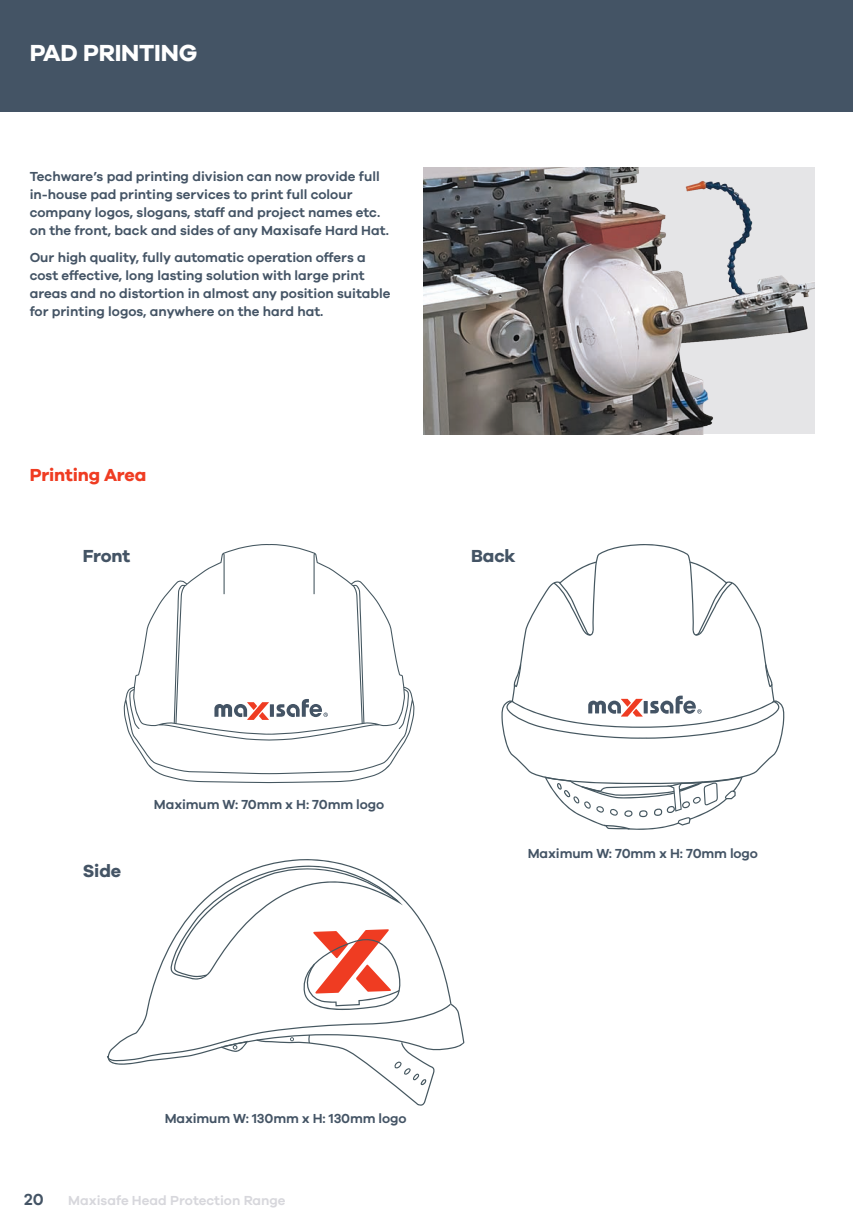
<style>
.page{position:relative;width:853px;height:1226px;background:#fff}
.page>*{position:absolute;margin:0;border:0;box-sizing:border-box;transform-origin:0 0}
.t1{font:700 24px "Galano Grotesque";letter-spacing:-.01em;color:#fff}
.t2{font:700 18px "Galano Grotesque";letter-spacing:-.01em;color:#445465}
.t3{font:700 18px "Galano Grotesque";letter-spacing:-.01em;color:#ef3c22}
.t4{font:600 16.5px "Galano Grotesque";color:#445465}
.t5{font:600 13.5px/18px "Galano Grotesque";color:#445465}
.t6{font:600 13.5px "Galano Grotesque";color:#d7d7dc}
</style>
<div class="page">
<div style="left:0;top:0;width:853px;height:112px;background:#445465"></div>
<img style="left:423px;top:168px;width:392px;height:266px">
<svg style="left:512px;top:544px;width:262px;height:152px"></svg>
<svg style="left:514px;top:665px;width:7px;height:22px"></svg>
<svg style="left:765px;top:665px;width:7px;height:22px"></svg>
<svg style="left:554px;top:562px;width:43px;height:74px"></svg>
<svg style="left:689px;top:562px;width:43px;height:74px"></svg>
<svg style="left:501px;top:696px;width:284px;height:134px"></svg>
<svg style="left:107px;top:859px;width:344px;height:247px"></svg>
<svg style="left:124px;top:544px;width:290px;height:239px"></svg>
<h1 class="t1" style="left:30px;top:38px;width:169px">PAD PRINTING</h1>
<p class="t5" style="left:30px;top:167px;width:361px">Techware’s pad printing division can now provide full in-house pad printing services to print full colour company logos, slogans, staff and project names etc. on the front, back and sides of any Maxisafe Hard Hat.</p>
<p class="t5" style="left:30px;top:248px;width:362px">Our high quality, fully automatic operation offers a cost effective, long lasting solution with large print areas and no distortion in almost any position suitable for printing logos, anywhere on the hard hat.</p>
<h2 class="t3" style="left:30px;top:464px;width:118px">Printing Area</h2>
<h2 class="t2" style="left:83px;top:545px;width:49px">Front</h2>
<h2 class="t2" style="left:471px;top:545px;width:46px">Back</h2>
<h2 class="t2" style="left:83px;top:860px;width:40px">Side</h2>
<p class="t5" style="left:154px;top:795px;width:232px">Maximum W: 70mm x H: 70mm logo</p>
<p class="t5" style="left:165px;top:1109px;width:243px">Maximum W: 130mm x H: 130mm logo</p>
<p class="t4" style="left:24px;top:1190px;width:21px">20</p>
<p class="t6" style="left:68px;top:1192px;width:219px">Maxisafe Head Protection Range</p>
<p class="t5" style="left:528px;top:844px;width:232px">Maximum W: 70mm x H: 70mm logo</p>
</div>
